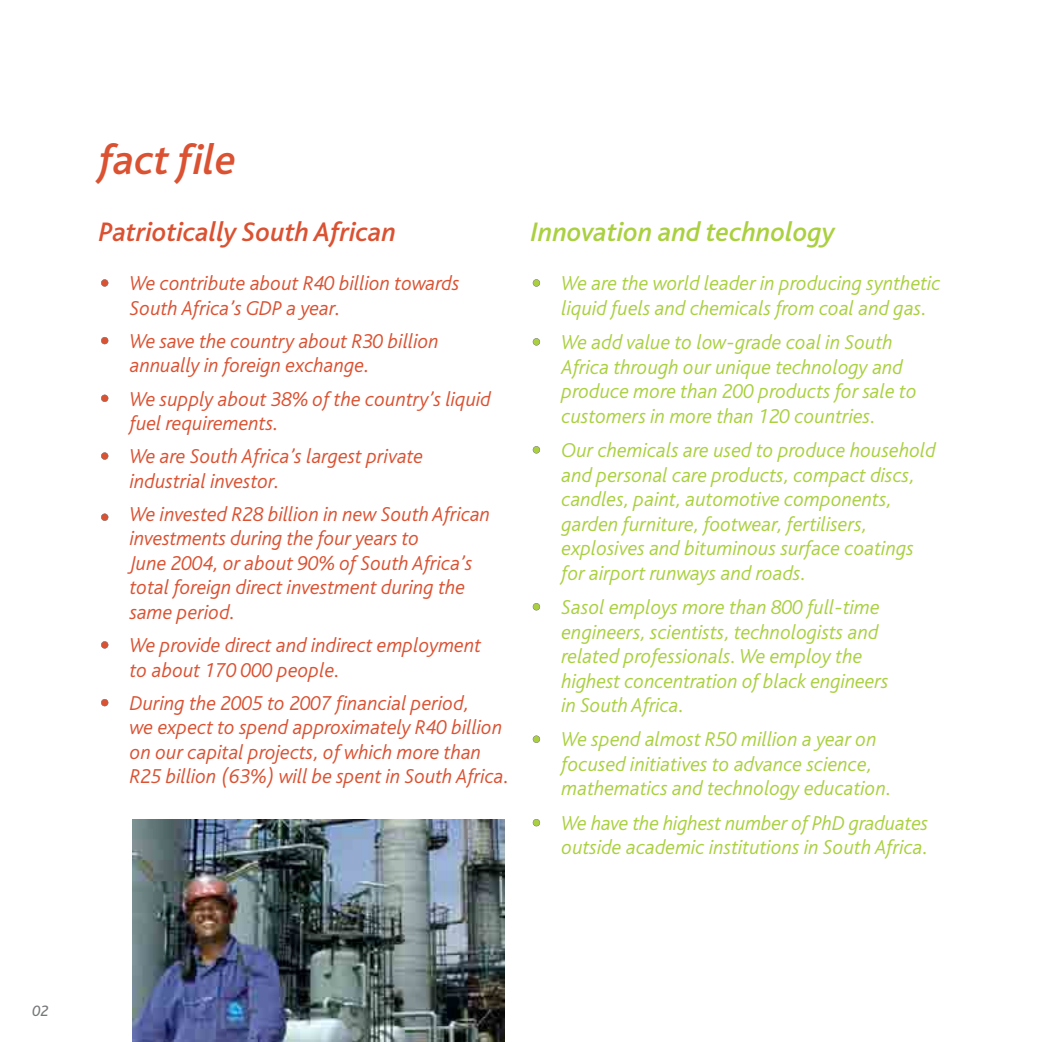
<style>
.page{position:relative;width:1042px;height:1042px;background:#fff}
.page>*{position:absolute;margin:0;border:0;box-sizing:border-box;transform-origin:0 0}
.t1{font:italic 500 43.75px "Bliss";color:#da5232}
.t2{font:italic 500 28px "Bliss";color:#da5232}
.t3{font:italic 500 28px "Bliss";color:#aad040}
.t4{font:italic 300 21px/24.5px "Bliss";color:#aad040}
.t5{font:italic 300 21px/24.5px "Bliss";color:#da5232}
.t6{font:italic 15.75px "Bliss";color:#77787b}
</style>
<div class="page">
<img style="left:133px;top:819px;width:371px;height:223px">
<div style="left:533px;top:819px;width:7px;height:7px;background:#aad040;border-radius:50%"></div>
<div style="left:533px;top:819px;width:7px;height:7px;border:1px solid #77787b;border-radius:50%"></div>
<div style="left:533px;top:736px;width:7px;height:7px;background:#aad040;border-radius:50%"></div>
<div style="left:533px;top:735px;width:7px;height:8px;border:1px solid #77787b;border-radius:50%"></div>
<div style="left:533px;top:603px;width:7px;height:7px;background:#aad040;border-radius:50%"></div>
<div style="left:533px;top:603px;width:7px;height:7px;border:1px solid #77787b;border-radius:50%"></div>
<div style="left:533px;top:446px;width:7px;height:7px;background:#aad040;border-radius:50%"></div>
<div style="left:533px;top:446px;width:7px;height:7px;border:1px solid #77787b;border-radius:50%"></div>
<div style="left:533px;top:338px;width:7px;height:7px;background:#aad040;border-radius:50%"></div>
<div style="left:533px;top:338px;width:7px;height:8px;border:1px solid #77787b;border-radius:50%"></div>
<div style="left:533px;top:279px;width:7px;height:7px;background:#aad040;border-radius:50%"></div>
<div style="left:533px;top:279px;width:7px;height:8px;border:1px solid #77787b;border-radius:50%"></div>
<div style="left:101px;top:699px;width:7px;height:7px;background:#da5232;border-radius:50%"></div>
<div style="left:101px;top:699px;width:7px;height:7px;border:1px solid #77787b;border-radius:50%"></div>
<div style="left:101px;top:641px;width:7px;height:7px;background:#da5232;border-radius:50%"></div>
<div style="left:101px;top:641px;width:7px;height:7px;border:1px solid #77787b;border-radius:50%"></div>
<div style="left:101px;top:514px;width:7px;height:7px;background:#da5232;border-radius:50%"></div>
<div style="left:101px;top:513px;width:7px;height:8px;border:1px solid #77787b;border-radius:50%"></div>
<div style="left:101px;top:452px;width:7px;height:7px;background:#da5232;border-radius:50%"></div>
<div style="left:101px;top:452px;width:7px;height:8px;border:1px solid #77787b;border-radius:50%"></div>
<div style="left:101px;top:395px;width:7px;height:7px;background:#da5232;border-radius:50%"></div>
<div style="left:101px;top:394px;width:7px;height:8px;border:1px solid #77787b;border-radius:50%"></div>
<div style="left:101px;top:337px;width:7px;height:7px;background:#da5232;border-radius:50%"></div>
<div style="left:101px;top:337px;width:7px;height:7px;border:1px solid #77787b;border-radius:50%"></div>
<div style="left:101px;top:279px;width:7px;height:7px;background:#da5232;border-radius:50%"></div>
<div style="left:101px;top:279px;width:7px;height:8px;border:1px solid #77787b;border-radius:50%"></div>
<h1 class="t1" style="left:99px;top:144px;width:139px">fact file</h1>
<h2 class="t2" style="left:99px;top:222px;width:299px">Patriotically South African</h2>
<h2 class="t3" style="left:531px;top:222px;width:306px">Innovation and technology</h2>
<p class="t5" style="left:130px;top:273px;width:331px">We contribute about R40 billion towards<br>South Africa’s GDP a year.</p>
<p class="t5" style="left:130px;top:331px;width:311px">We save the country about R30 billion annually in foreign exchange.</p>
<p class="t5" style="left:130px;top:388px;width:363px">We supply about 38% of the country’s liquid fuel requirements.</p>
<p class="t5" style="left:130px;top:446px;width:295px">We are South Africa’s largest private industrial investor.</p>
<p class="t5" style="left:130px;top:504px;width:362px">We invested R28 billion in new South African investments during the four years to<br>June 2004, or about 90% of South Africa’s total foreign direct investment during the same period.</p>
<p class="t5" style="left:130px;top:635px;width:353px">We provide direct and indirect employment to about 170 000 people.</p>
<p class="t5" style="left:130px;top:693px;width:381px">During the 2005 to 2007 financial period,<br>we expect to spend approximately R40 billion on our capital projects, of which more than R25 billion (63%) will be spent in South Africa.</p>
<p class="t4" style="left:561px;top:273px;width:381px">We are the world leader in producing synthetic liquid fuels and chemicals from coal and gas.</p>
<p class="t4" style="left:561px;top:332px;width:357px">We add value to low-grade coal in South Africa through our unique technology and produce more than 200 products for sale to customers in more than 120 countries.</p>
<p class="t4" style="left:561px;top:440px;width:376px">Our chemicals are used to produce household and personal care products, compact discs, candles, paint, automotive components, garden furniture, footwear, fertilisers, explosives and bituminous surface coatings for airport runways and roads.</p>
<p class="t4" style="left:561px;top:597px;width:329px">Sasol employs more than 800 full-time engineers, scientists, technologists and related professionals. We employ the highest concentration of black engineers in South Africa.</p>
<p class="t4" style="left:561px;top:729px;width:332px">We spend almost R50 million a year on focused initiatives to advance science, mathematics and technology education.</p>
<p class="t4" style="left:561px;top:813px;width:369px">We have the highest number of PhD graduates outside academic institutions in South Africa.</p>
<p class="t6" style="left:32px;top:1005px;width:18px">02</p>
</div>
